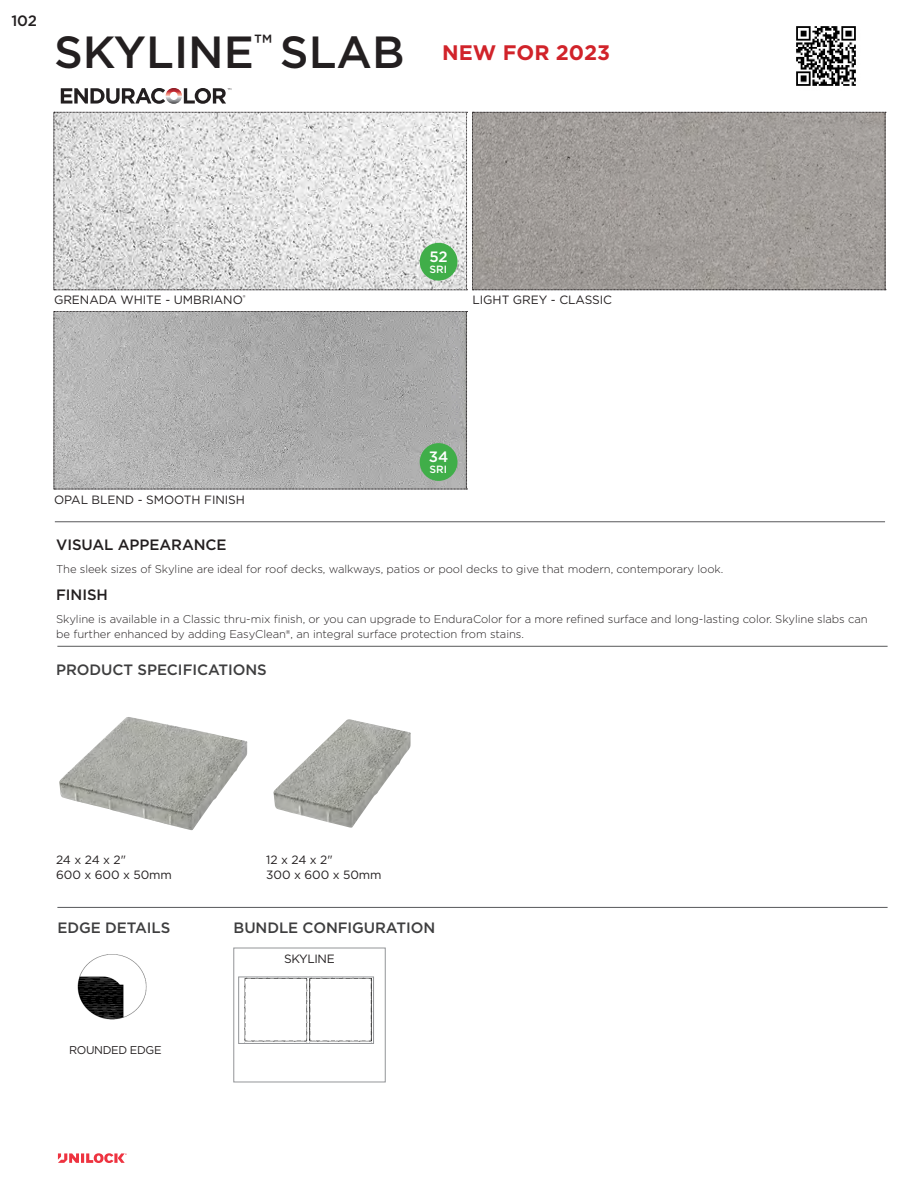
<style>
.page{position:relative;width:918px;height:1188px;background:#fff}
.page>*{position:absolute;margin:0;border:0;box-sizing:border-box;transform-origin:0 0}
.t1{font:500 45px "Gotham";color:#231f20}
.t2{font:700 21px "Gotham";color:#d1232a}
.t3{font:500 15px "Gotham";letter-spacing:-.005em;color:#3e3e3f}
.t4{font:500 15px "Gotham";letter-spacing:-.005em;color:#231f20}
.t5{font:500 15px "Gotham";color:#fff}
.Body_Copy{font:12px/15px "Gotham";letter-spacing:-.005em;color:#231f20}
.Sub-Headings{font:12px "Gotham";letter-spacing:-.03em;color:#231f20}
.t6{font:300 11.25px/15px "Gotham";letter-spacing:-.005em;color:#231f20}
.Sub-Headings-2{font:11.25px "Gotham";letter-spacing:-.03em;color:#231f20}
.t7{font:500 10.5px "Gotham";letter-spacing:-.005em;color:#fff}
</style>
<div class="page">
<svg style="left:58px;top:1153px;width:69px;height:10px"></svg>
<svg style="left:61px;top:88px;width:170px;height:16px"></svg>
<svg style="left:54px;top:311px;width:414px;height:179px;background:#acacac"></svg>
<svg style="left:54px;top:112px;width:832px;height:178px;background:#bebcba"></svg>
<img style="left:59px;top:717px;width:188px;height:114px">
<img style="left:273px;top:719px;width:138px;height:109px">
<hr style="left:55px;top:522px;width:830px;height:1px;background:#57585a">
<hr style="left:57px;top:646px;width:831px;height:1px;background:#57585a">
<hr style="left:57px;top:907px;width:831px;height:1px;background:#57585a">
<div style="left:234px;top:948px;width:151px;height:134px;border:1px solid #939598"></div>
<img style="left:244px;top:979px;width:128px;height:63px">
<div style="left:239px;top:977px;width:135px;height:67px;border:1px solid #939598"></div>
<img style="left:77px;top:954px;width:70px;height:66px">
<img style="left:796px;top:26px;width:60px;height:60px">
<div style="left:420px;top:243px;width:38px;height:38px;background:#40ae49;border-radius:50%"></div>
<div style="left:420px;top:443px;width:38px;height:38px;background:#40ae49;border-radius:50%"></div>
<p class="t4" style="left:11px;top:11px;width:27px">102</p>
<p class="t1" style="left:54px;top:23px;width:352px">SKYLINE<sup>™</sup> SLAB</p>
<p class="t2" style="left:442px;top:39px;width:169px">NEW FOR 2023</p>
<p class="t5" style="left:429px;top:247px;width:20px">52</p>
<p class="t7" style="left:430px;top:262px;width:19px">SRI</p>
<p class="Body_Copy" style="left:54px;top:292px;width:193px">GRENADA WHITE - UMBRIANO<sup>®</sup></p>
<p class="Body_Copy" style="left:472px;top:292px;width:141px">LIGHT GREY - CLASSIC</p>
<p class="Body_Copy" style="left:54px;top:492px;width:193px">OPAL BLEND - SMOOTH FINISH</p>
<p class="t5" style="left:429px;top:447px;width:21px">34</p>
<p class="t7" style="left:430px;top:462px;width:19px">SRI</p>
<p class="t4" style="left:56px;top:535px;width:172px">VISUAL APPEARANCE</p>
<p class="t6" style="left:56px;top:562px;width:669px">The sleek sizes of Skyline are ideal for roof decks, walkways, patios or pool decks to give that modern, contemporary look.</p>
<p class="t4" style="left:56px;top:585px;width:53px">FINISH</p>
<p class="t6" style="left:56px;top:612px;width:813px">Skyline is available in a Classic thru-mix finish, or you can upgrade to EnduraColor for a more refined surface and long-lasting color. Skyline slabs can be further enhanced by adding EasyClean®, an integral surface protection from stains.</p>
<p class="t3" style="left:56px;top:660px;width:212px">PRODUCT SPECIFICATIONS</p>
<p class="Body_Copy" style="left:56px;top:852px;width:117px">24 x 24 x 2"<br>600 x 600 x 50mm</p>
<p class="Body_Copy" style="left:266px;top:852px;width:117px">12 x 24 x 2"<br>300 x 600 x 50mm</p>
<p class="t3" style="left:57px;top:918px;width:114px">EDGE DETAILS</p>
<p class="t3" style="left:234px;top:918px;width:203px">BUNDLE CONFIGURATION</p>
<p class="Sub-Headings-2" style="left:69px;top:1043px;width:94px">ROUNDED EDGE</p>
<p class="Sub-Headings" style="left:284px;top:951px;width:52px">SKYLINE</p>
</div>
